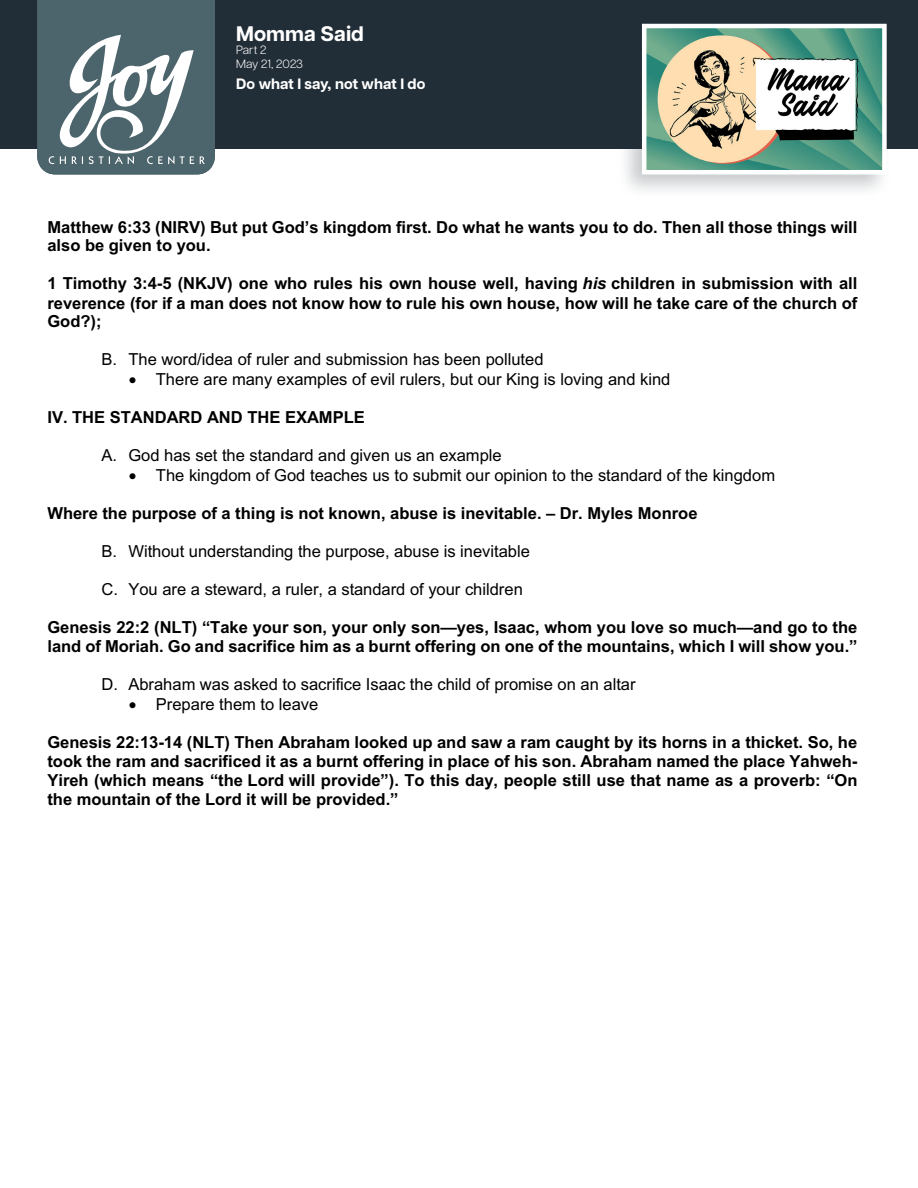
<style>
.page{position:relative;width:918px;height:1188px;background:#fff}
.page>*{position:absolute;margin:0;border:0;box-sizing:border-box;transform-origin:0 0}
.t1{font:700 21px "Articulat CF";color:#fff}
.t2{font:700 16.5px/18.9px "Arial";color:#000}
.t3{font:16.5px "Arial";color:#000}
.t4{font:700 15px "Articulat CF";color:#fff}
.t5{font:300 12px/13.5px "Articulat CF";color:#fff}
.s1{font-style:italic}
</style>
<div class="page">
<div style="left:0;top:0;width:918px;height:149px;background:#212d37"></div>
<div style="left:617px;top:18px;width:276px;height:181px;background:#212d37;opacity:.25"></div>
<svg style="left:640px;top:22px;width:249px;height:155px"></svg>
<svg style="left:37px;top:0;width:178px;height:174px"></svg>
<p class="t1" style="left:236px;top:18px;width:129px">Momma Said</p>
<p class="t5" style="left:236px;top:42px;width:68px">Part 2<br>May 21, 2023</p>
<p class="t4" style="left:236px;top:72px;width:191px">Do what I say, not what I do</p>
<p class="t2" style="left:47px;top:218px;width:812px">Matthew 6:33 (NIRV) But put God’s kingdom first. Do what he wants you to do. Then all those things will also be given to you.</p>
<p class="t2" style="left:47px;top:274px;width:812px;text-align:justify">1 Timothy 3:4-5 (NKJV) one who rules his own house well, having <span class="s1">his</span> children in submission with all reverence (for if a man does not know how to rule his own house, how will he take care of the church of God?);</p>
<p class="t3" style="left:101px;top:348px;width:444px">B. The word/idea of ruler and submission has been polluted</p>
<p class="t3" style="left:129px;top:368px;width:543px">• There are many examples of evil rulers, but our King is loving and kind</p>
<p class="t2" style="left:47px;top:408px;width:319px">IV. THE STANDARD AND THE EXAMPLE</p>
<p class="t3" style="left:101px;top:444px;width:402px">A. God has set the standard and given us an example</p>
<p class="t3" style="left:129px;top:464px;width:648px">• The kingdom of God teaches us to submit our opinion to the standard of the kingdom</p>
<p class="t2" style="left:47px;top:504px;width:652px">Where the purpose of a thing is not known, abuse is inevitable. – Dr. Myles Monroe</p>
<p class="t3" style="left:101px;top:540px;width:430px">B. Without understanding the purpose, abuse is inevitable</p>
<p class="t3" style="left:101px;top:578px;width:423px">C. You are a steward, a ruler, a standard of your children</p>
<p class="t2" style="left:47px;top:618px;width:812px">Genesis 22:2 (NLT) “Take your son, your only son—yes, Isaac, whom you love so much—and go to the land of Moriah. Go and sacrifice him as a burnt offering on one of the mountains, which I will show you.”</p>
<p class="t3" style="left:101px;top:673px;width:536px">D. Abraham was asked to sacrifice Isaac the child of promise on an altar</p>
<p class="t3" style="left:129px;top:693px;width:191px">• Prepare them to leave</p>
<p class="t2" style="left:47px;top:733px;width:812px;text-align:justify">Genesis 22:13-14 (NLT) Then Abraham looked up and saw a ram caught by its horns in a thicket. So, he took the ram and sacrificed it as a burnt offering in place of his son. Abraham named the place Yahweh-Yireh (which means “the Lord will provide”). To this day, people still use that name as a proverb: “On the mountain of the Lord it will be provided.”</p>
</div>
